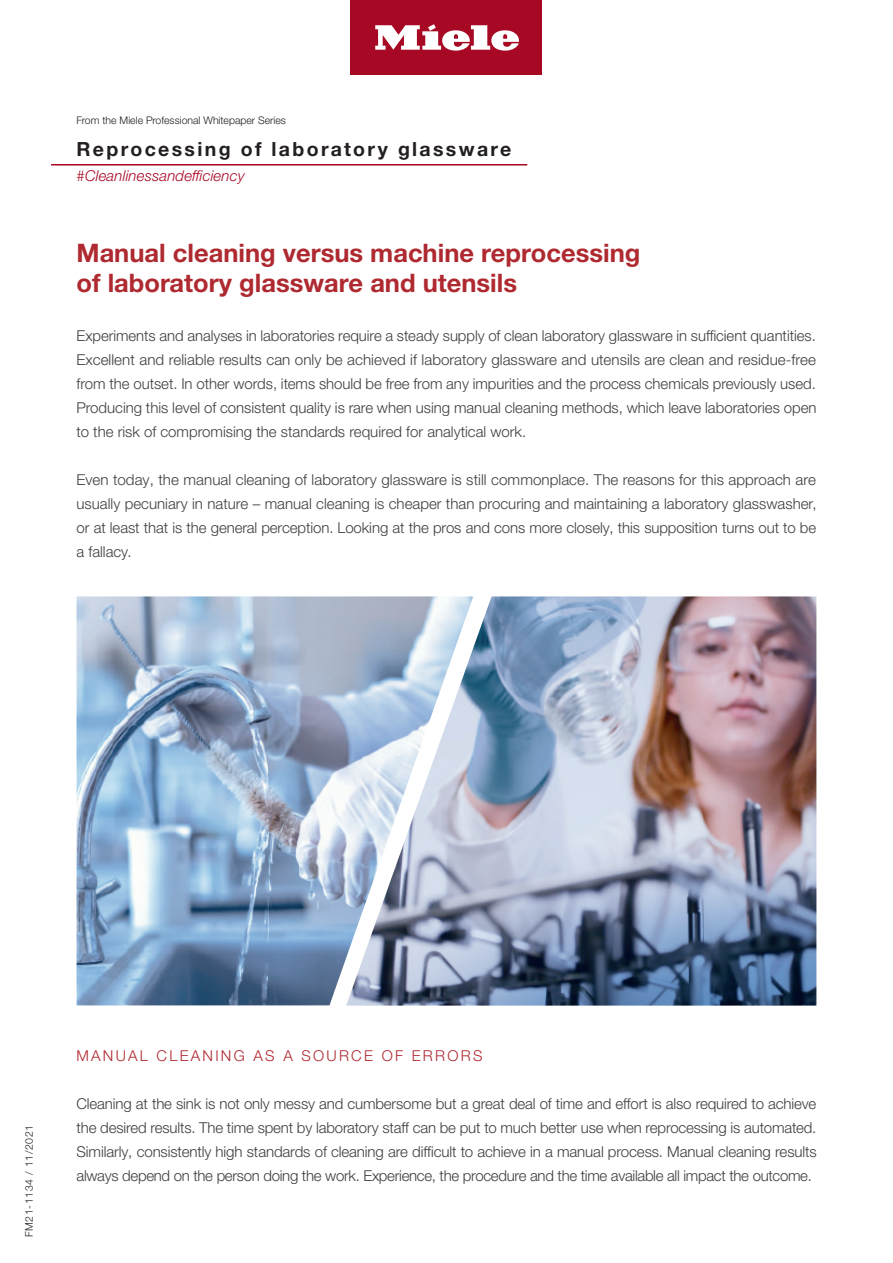
<style>
.page{position:relative;width:893px;height:1263px;background:#fff}
.page>*{position:absolute;margin:0;border:0;box-sizing:border-box;transform-origin:0 0}
.Head_17_pt___20_pt{font:700 25.5px/30px "Helvetica Neue LTW1 G";color:#af2930}
.Titel{font:700 19.5px "Helvetica Neue LTW1 G";letter-spacing:.12em;color:#231f20}
.Copy___10_pt___16_pt{font:300 15px/24px "Helvetica Neue LTW1 G";letter-spacing:-.005em;color:#3e3e3f;text-align:justify}
.Subhead_10_pt___16_p{font:300 15px "Helvetica Neue LTW1 G";letter-spacing:.15em;color:#af2930}
.Hashtag{font:italic 300 15px "Helvetica Neue LTW1 G";letter-spacing:.01em;color:#a70824}
.BU{font:300 10.5px "Helvetica Neue LTW1 G";color:#231f20}
.BU-2{font:300 10.5px "Helvetica Neue LTW1 G";letter-spacing:.06em;color:#231f20}
</style>
<div class="page">
<div style="left:351px;top:1px;width:191px;height:73px;background:#a70824"></div>
<svg style="left:375px;top:24px;width:144px;height:27px"></svg>
<hr style="left:51px;top:164px;width:476px;height:1px;background:#a70824">
<img style="left:473px;top:596px;width:343px;height:409px">
<svg style="left:77px;top:596px;width:396px;height:409px;background:#9cb2cb"></svg>
<p class="BU" style="left:77px;top:114px;width:211px">From the Miele Professional Whitepaper Series</p>
<p class="Titel" style="left:77px;top:137px;width:436px">Reprocessing of laboratory glassware</p>
<p class="Hashtag" style="left:77px;top:167px;width:170px">#Cleanlinessandefficiency</p>
<p class="Head_17_pt___20_pt" style="left:77px;top:238px;width:565px">Manual cleaning versus machine reprocessing of laboratory glassware and utensils</p>
<p class="Copy___10_pt___16_pt" style="left:77px;top:323px;width:741px">Experiments and analyses in laboratories require a steady supply of clean laboratory glassware in sufficient quantities.<br>Excellent and reliable results can only be achieved if laboratory glassware and utensils are clean and residue-free from the outset. In other words, items should be free from any impurities and the process chemicals previously used.<br>Producing this level of consistent quality is rare when using manual cleaning methods, which leave laboratories open to the risk of compromising the standards required for analytical work.</p>
<p class="Copy___10_pt___16_pt" style="left:77px;top:467px;width:742px">Even today, the manual cleaning of laboratory glassware is still commonplace. The reasons for this approach are usually pecuniary in nature – manual cleaning is cheaper than procuring and maintaining a laboratory glasswasher, or at least that is the general perception. Looking at the pros and cons more closely, this supposition turns out to be a fallacy.</p>
<p class="BU-2" style="left:23px;top:1237px;width:114px;rotate:-90deg">FM21-1134 / 11/2021</p>
<p class="Subhead_10_pt___16_p" style="left:77px;top:1046px;width:407px">MANUAL CLEANING AS A SOURCE OF ERRORS</p>
<p class="Copy___10_pt___16_pt" style="left:77px;top:1091px;width:742px">Cleaning at the sink is not only messy and cumbersome but a great deal of time and effort is also required to achieve the desired results. The time spent by laboratory staff can be put to much better use when reprocessing is automated.<br>Similarly, consistently high standards of cleaning are difficult to achieve in a manual process. Manual cleaning results always depend on the person doing the work. Experience, the procedure and the time available all impact the outcome.</p>
</div>
